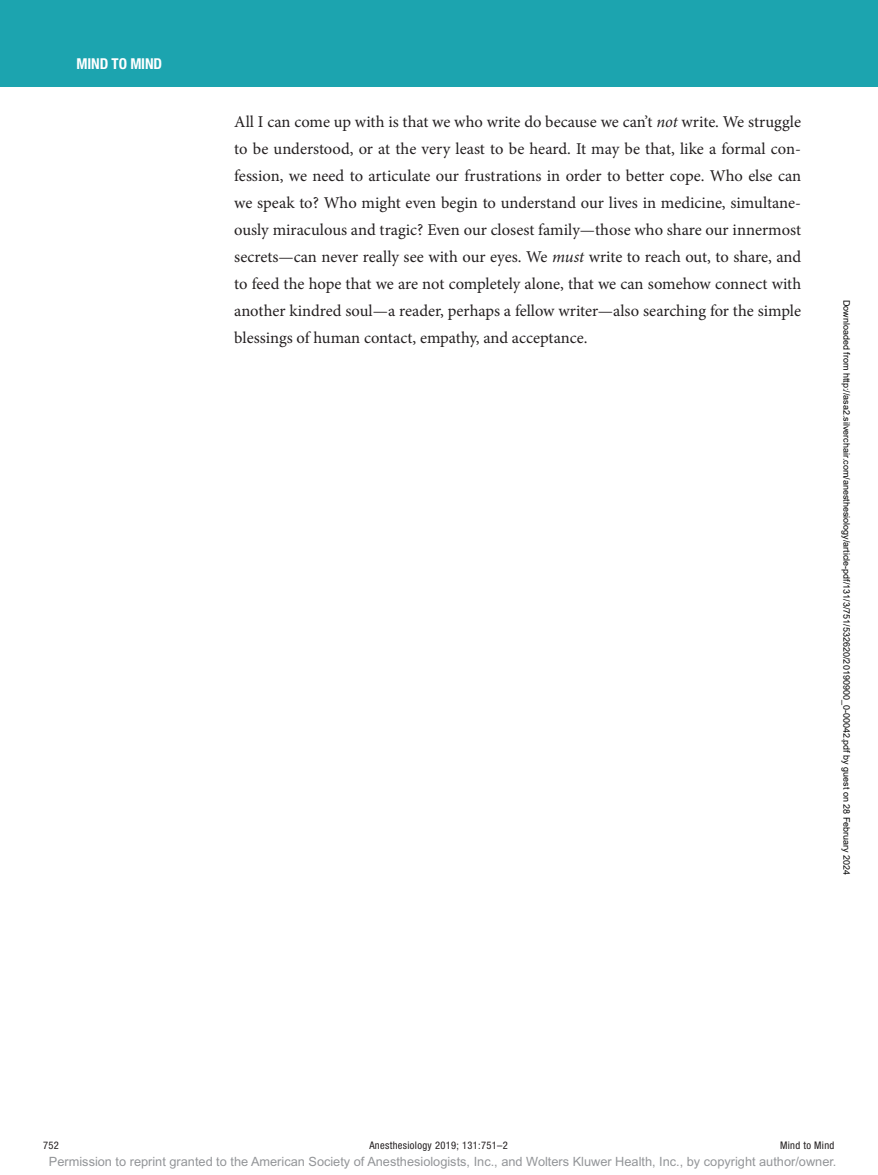
<style>
.page{position:relative;width:878px;height:1175px;background:#fff}
.page>*{position:absolute;margin:0;border:0;box-sizing:border-box;transform-origin:0 0}
.t1{font:16.5px/27px "Minion Pro";color:#231f20;text-align:justify}
.t2{font:700 condensed 15px "Helvetica Neue LT Std";letter-spacing:-.01em;color:#fff}
.t3{font:12.75px "Arial MT Std";color:#939598}
.t4{font:condensed 10.5px "Helvetica Neue LT Std";letter-spacing:.03em;color:#231f20}
.t5{font:9px "Arial";color:#000}
.s1{font-style:italic}
</style>
<div class="page">
<div style="left:0;top:0;width:878px;height:86px;background:#1ca4af"></div>
<p class="t2" style="left:77px;top:54px;width:87px">MIND TO MIND</p>
<p class="t1" style="left:234px;top:108px;width:568px">All I can come up with is that we who write do because we can’t <span class="s1">not</span> write. We struggle to be understood, or at the very least to be heard. It may be that, like a formal con&shy;fession, we need to articulate our frustrations in order to better cope. Who else can we speak to? Who might even begin to understand our lives in medicine, simultane&shy;ously miraculous and tragic? Even our closest family—those who share our innermost secrets—can never really see with our eyes. We <span class="s1">must</span> write to reach out, to share, and to feed the hope that we are not completely alone, that we can somehow connect with another kindred soul—a reader, perhaps a fellow writer—also searching for the simple blessings of human contact, empathy, and acceptance.</p>
<p class="t5" style="left:850px;top:300px;width:577px;rotate:90deg">Downloaded from http://asa2.silverchair.com/anesthesiology/article-pdf/131/3/751/532620/20190900_0-00042.pdf by guest on 28 February 2024</p>
<p class="t4" style="left:43px;top:1139px;width:17px">752</p>
<p class="t4" style="left:369px;top:1139px;width:140px">Anesthesiology 2019; 131:751–2</p>
<p class="t4" style="left:780px;top:1139px;width:56px">Mind to Mind</p>
<p class="t3" style="left:49px;top:1154px;width:789px">Permission to reprint granted to the American Society of Anesthesiologists, Inc., and Wolters Kluwer Health, Inc., by copyright author/owner.</p>
</div>
